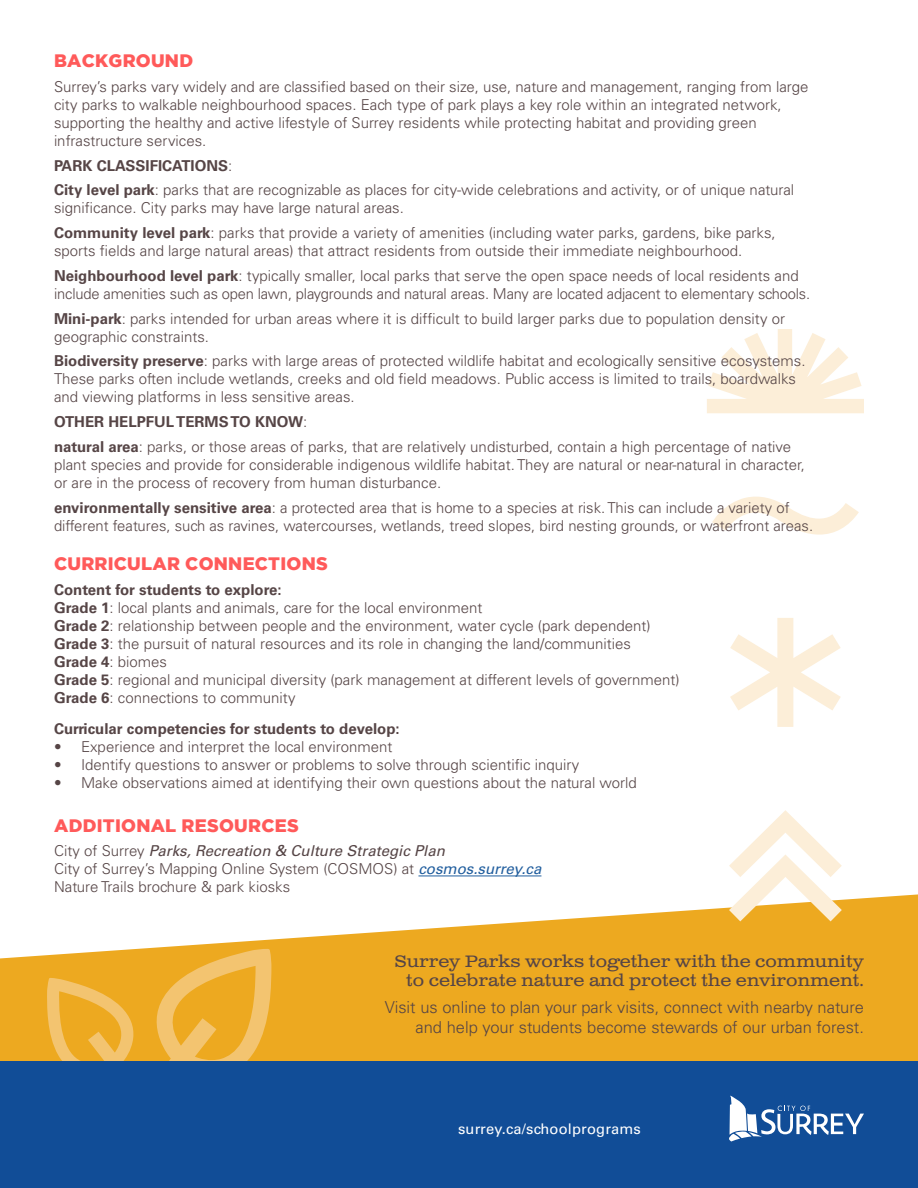
<style>
.page{position:relative;width:918px;height:1188px;background:#fff}
.page>*{position:absolute;margin:0;border:0;box-sizing:border-box;transform-origin:0 0}
.t1{font:900 18px "Gotham";letter-spacing:.015em;color:#ff5a5a}
.t2{font:300 16.5px/19.8px "Univers";color:#564546;text-align:right}
.t3{font:16.5px/19.8px "Clarendon Wide";color:#564546;text-align:right}
.t4{font:300 15px/18px "Univers";color:#564546}
.t5{font:700 15px "Univers";color:#564546}
.t6{font:14.7px "Univers";letter-spacing:.01em;color:#fff}
.s1{font-weight:700}
.s2{font-weight:400;font-style:italic}
.s3{font-weight:400;font-style:italic;color:#215e9e}
</style>
<div class="page">
<svg style="left:0;top:894px;width:918px;height:168px;fill:#eda920"></svg>
<svg style="left:46px;top:948px;width:225px;height:114px"></svg>
<div style="left:0;top:1062px;width:918px;height:126px;background:#114d97"></div>
<svg style="left:729px;top:1096px;width:135px;height:46px"></svg>
<svg style="left:729px;top:810px;width:113px;height:111px"></svg>
<svg style="left:712px;top:496px;width:147px;height:39px"></svg>
<svg style="left:730px;top:618px;width:111px;height:109px"></svg>
<svg style="left:707px;top:329px;width:157px;height:84px"></svg>
<hr style="left:418px;top:876px;width:123px;height:1px;background:#215e9e">
<p class="t1" style="left:54px;top:50px;width:141px">BACKGROUND</p>
<p class="t4" style="left:54px;top:78px;width:756px">Surrey’s parks vary widely and are classified based on their size, use, nature and management, ranging from large city parks to walkable neighbourhood spaces. Each type of park plays a key role within an integrated network, supporting the healthy and active lifestyle of Surrey residents while protecting habitat and providing green infrastructure services.</p>
<p class="t4" style="left:54px;top:153px;width:742px;line-height:24.8px"><span class="s1">PARK CLASSIFICATIONS</span>:<br><span class="s1">City level park</span>: parks that are recognizable as places for city-wide celebrations and activity, or of unique natural</p>
<p class="t4" style="left:54px;top:196px;width:723px;line-height:24.8px">significance. City parks may have large natural areas.<br><span class="s1">Community level park</span>: parks that provide a variety of amenities (including water parks, gardens, bike parks,</p>
<p class="t4" style="left:54px;top:238px;width:746px;line-height:24.8px">sports fields and large natural areas) that attract residents from outside their immediate neighbourhood.<br><span class="s1">Neighbourhood level park</span>: typically smaller, local parks that serve the open space needs of local residents and</p>
<p class="t4" style="left:54px;top:281px;width:758px;line-height:24.8px">include amenities such as open lawn, playgrounds and natural areas. Many are located adjacent to elementary schools.<br><span class="s1">Mini-park</span>: parks intended for urban areas where it is difficult to build larger parks due to population density or</p>
<p class="t4" style="left:54px;top:324px;width:753px;line-height:24.8px">geographic constraints.<br><span class="s1">Biodiversity preserve</span>: parks with large areas of protected wildlife habitat and ecologically sensitive ecosystems.</p>
<p class="t4" style="left:54px;top:370px;width:744px">These parks often include wetlands, creeks and old field meadows. Public access is limited to trails, boardwalks and viewing platforms in less sensitive areas.</p>
<p class="t4" style="left:54px;top:409px;width:739px;line-height:24.8px"><span class="s1">OTHER HELPFUL TERMS TO KNOW</span>:<br><span class="s1">natural area</span>: parks, or those areas of parks, that are relatively undisturbed, contain a high percentage of native</p>
<p class="t4" style="left:54px;top:456px;width:753px">plant species and provide for considerable indigenous wildlife habitat. They are natural or near-natural in character, or are in the process of recovery from human disturbance.</p>
<p class="t4" style="left:54px;top:498px;width:761px"><span class="s1">environmentally sensitive area</span>: a protected area that is home to a species at risk. This can include a variety of different features, such as ravines, watercourses, wetlands, treed slopes, bird nesting grounds, or waterfront areas.</p>
<p class="t1" style="left:54px;top:553px;width:275px">CURRICULAR CONNECTIONS</p>
<p class="t4" style="left:54px;top:581px;width:627px"><span class="s1">Content for students to explore:<br>Grade 1</span>: local plants and animals, care for the local environment<br><span class="s1">Grade 2</span>: relationship between people and the environment, water cycle (park dependent)<br><span class="s1">Grade 3</span>: the pursuit of natural resources and its role in changing the land/communities<br><span class="s1">Grade 4</span>: biomes<br><span class="s1">Grade 5</span>: regional and municipal diversity (park management at different levels of government)<br><span class="s1">Grade 6</span>: connections to community</p>
<p class="t5" style="left:54px;top:720px;width:347px">Curricular competencies for students to develop:</p>
<p class="t4" style="left:54px;top:738px;width:340px">• Experience and interpret the local environment</p>
<p class="t4" style="left:54px;top:756px;width:527px">• Identify questions to answer or problems to solve through scientific inquiry</p>
<p class="t4" style="left:54px;top:774px;width:584px">• Make observations aimed at identifying their own questions about the natural world</p>
<p class="t1" style="left:54px;top:815px;width:246px">ADDITIONAL RESOURCES</p>
<p class="t4" style="left:54px;top:842px;width:489px">City of Surrey <span class="s2">Parks, Recreation &amp; Culture Strategic Plan<br></span>City of Surrey’s Mapping Online System (COSMOS) at <span class="s3">cosmos.surrey.ca<br></span>Nature Trails brochure &amp; park kiosks</p>
<p class="t3" style="left:394px;top:951px;width:471px">Surrey Parks works together with the community to celebrate nature and protect the environment.</p>
<p class="t2" style="left:385px;top:997px;width:481px">Visit us online to plan your park visits, connect with nearby nature and help your students become stewards of our urban forest.</p>
<p class="t6" style="left:458px;top:1120px;width:184px">surrey.ca/schoolprograms</p>
</div>
